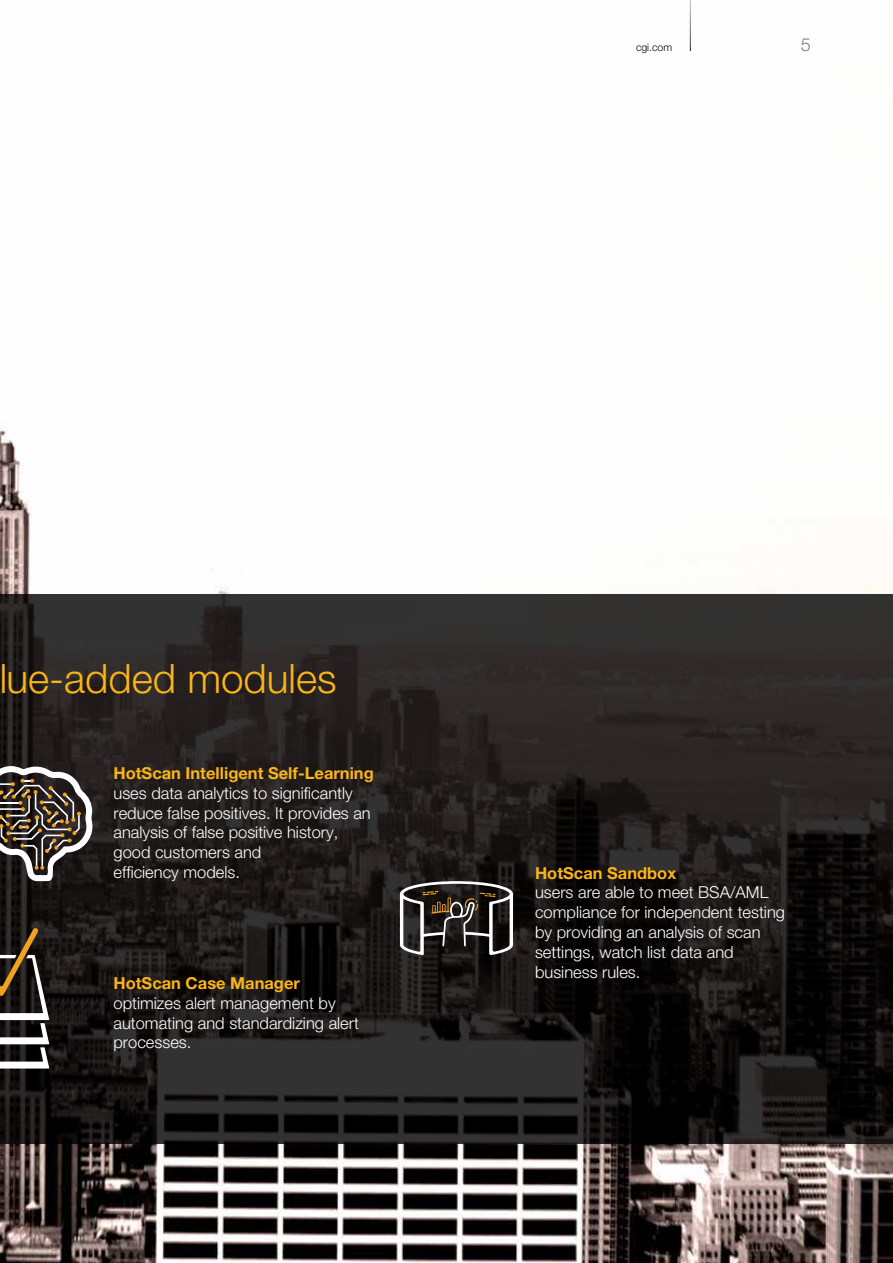
<style>
.page{position:relative;width:893px;height:1263px;background:#fff}
.page>*{position:absolute;margin:0;border:0;box-sizing:border-box;transform-origin:0 0}
.t1{font:300 40.5px "Helvetica Neue LT Std";color:#fcb515}
.t2{font:300 18px "Helvetica Neue LT Std";color:#7c7e81}
.t3{font:300 16.5px/19.8px "Helvetica Neue LT Std";color:#fff}
.t4{font:700 16.5px "Helvetica Neue LT Std";color:#fcb515}
.t5{font:300 10.5px "Helvetica Neue LT Std";color:#000}
</style>
<div class="page">
<img style="left:0;top:0;width:893px;height:1263px">
<hr style="left:690px;top:0;width:1px;height:51px;background:#fff">
<svg style="left:0;top:594px;width:893px;height:549px;background:#201d1c"></svg>
<svg style="left:0;top:766px;width:92px;height:115px"></svg>
<svg style="left:0;top:928px;width:49px;height:140px"></svg>
<svg style="left:400px;top:881px;width:113px;height:74px;background:#4a4642"></svg>
<p class="t5" style="left:636px;top:41px;width:38px">cgi.com</p>
<p class="t2" style="left:801px;top:34px;width:12px">5</p>
<h1 class="t1" style="left:-1px;top:654px;width:339px">lue-added modules</h1>
<p class="t4" style="left:113px;top:763px;width:262px">HotScan Intelligent Self-Learning</p>
<p class="t3" style="left:113px;top:783px;width:259px">uses data analytics to significantly reduce false positives. It provides an analysis of false positive history, good customers and<br>efficiency models.</p>
<p class="t4" style="left:113px;top:973px;width:188px">HotScan Case Manager</p>
<p class="t3" style="left:113px;top:993px;width:247px">optimizes alert management by automating and standardizing alert processes.</p>
<p class="t4" style="left:535px;top:862px;width:143px">HotScan Sandbox</p>
<p class="t3" style="left:535px;top:882px;width:251px">users are able to meet BSA/AML compliance for independent testing by providing an analysis of scan settings, watch list data and business rules.</p>
</div>
